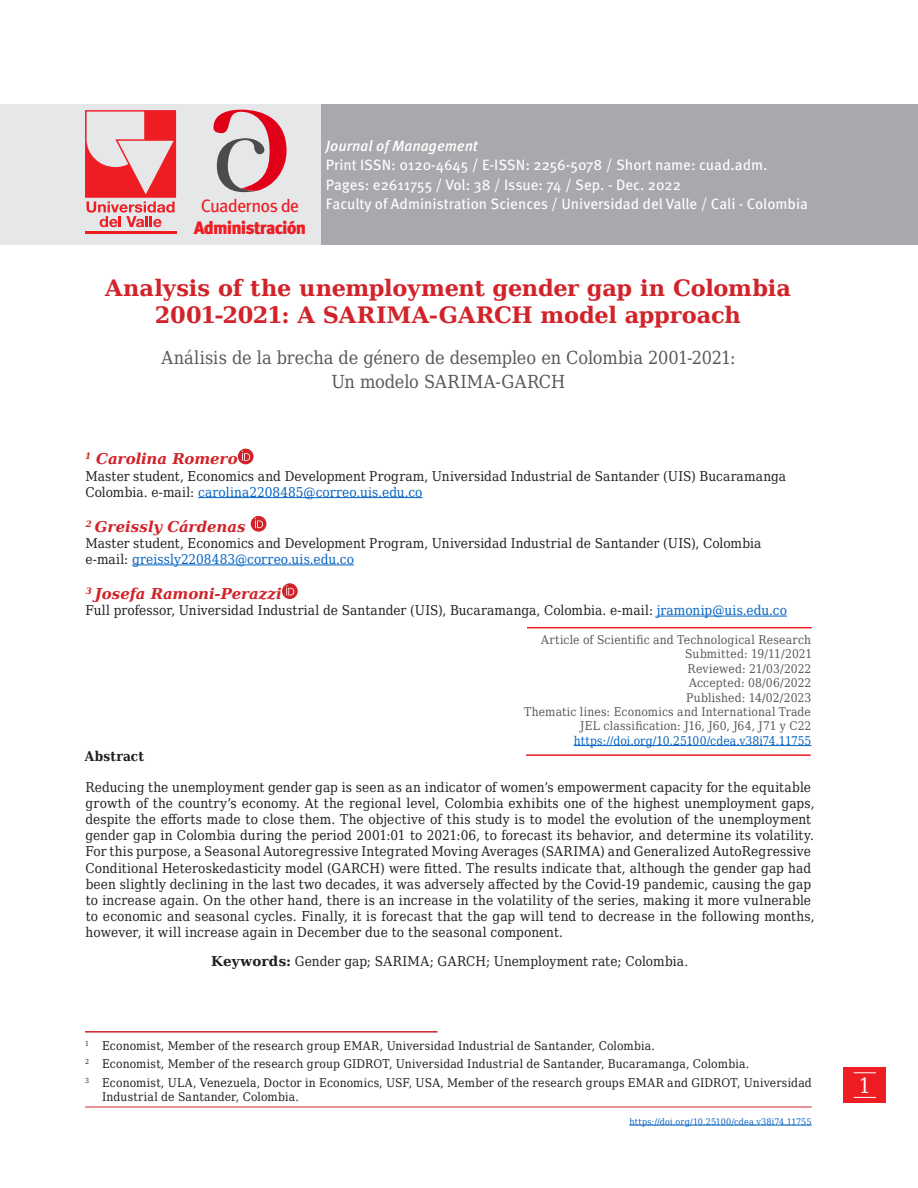
<style>
.page{position:relative;width:918px;height:1188px;background:#fff}
.page>*{position:absolute;margin:0;border:0;box-sizing:border-box;transform-origin:0 0}
.titulos-traducciones{font:700 22.5px/27px "DejaVu Serif";letter-spacing:-.015em;color:#d1232a;text-align:center}
.t1{font:21px "DejaVu Serif Condensed";color:#fff}
.titulos-traducciones-2{font:18px/24px "DejaVu Serif Condensed";letter-spacing:-.01em;color:#57585a;text-align:center}
.t2{font:900 18px "Meta Pro";letter-spacing:-.05em;color:#ee1d23}
.t3{font:18px "Meta Pro";letter-spacing:-.05em;color:#ee1d23}
.t4{font:15px "Meta Pro";color:#fff}
.autor{font:italic 700 15px "DejaVu Serif";letter-spacing:-.005em;color:#d1232a}
.t5{font:italic 500 15px "Meta Pro";color:#fff}
.info-autor{font:italic 700 15px "DejaVu Serif";letter-spacing:-.005em;color:#d1232a}
.resumenes{font:13.5px/16.2px "DejaVu Serif Condensed";letter-spacing:.01em;color:#231f20}
.info-autor-2{font:13.5px/16.2px "DejaVu Serif Condensed";letter-spacing:.005em;color:#231f20}
.fechas{font:700 13.5px "DejaVu Serif Condensed";letter-spacing:.015em;color:#231f20}
.pie-de-pagina_-_SIN{font:12px/14.4px "DejaVu Serif Condensed";letter-spacing:.015em;color:#231f20}
.fechas-2{font:12px "DejaVu Serif Condensed";letter-spacing:.01em;color:#57585a}
.pie-de-pagina{font:12px "DejaVu Serif Condensed";letter-spacing:.015em;color:#231f20}
.fechas-3{font:12px "DejaVu Serif Condensed";color:#0563c1}
.fechas-4{font:9px "DejaVu Serif Condensed";letter-spacing:.01em;color:#0563c1}
.s1{color:#0563c1}
.s2{font-family:"DejaVu Serif";font-weight:700}
</style>
<div class="page">
<div style="left:844px;top:1067px;width:42px;height:36px;background:#ee1d23"></div>
<svg style="left:854px;top:1072px;width:22px;height:1px"></svg>
<svg style="left:854px;top:1097px;width:22px;height:1px"></svg>
<hr style="left:85px;top:1107px;width:727px;height:1px;background:#d1232a">
<hr style="left:629px;top:1125px;width:183px;height:1px;background:#0563c1">
<hr style="left:198px;top:497px;width:225px;height:1px;background:#0563c1">
<hr style="left:132px;top:565px;width:222px;height:1px;background:#0563c1">
<hr style="left:657px;top:616px;width:130px;height:1px;background:#0563c1">
<hr style="left:574px;top:745px;width:237px;height:1px;background:#0563c1">
<div style="left:238px;top:449px;width:16px;height:15px;background:#d1232a;border-radius:50%"></div>
<svg style="left:242px;top:451px;width:8px;height:10px"></svg>
<svg style="left:251px;top:516px;width:15px;height:16px"></svg>
<svg style="left:255px;top:518px;width:8px;height:10px"></svg>
<svg style="left:282px;top:583px;width:16px;height:16px"></svg>
<svg style="left:286px;top:585px;width:8px;height:10px"></svg>
<hr style="left:85px;top:1031px;width:353px;height:2px;background:#d1232a">
<hr style="left:527px;top:627px;width:285px;height:1px;background:#ee1d23">
<hr style="left:526px;top:754px;width:285px;height:2px;background:#ee1d23">
<div style="left:320px;top:104px;width:598px;height:141px;background:#a8a9ad"></div>
<div style="left:0;top:104px;width:320px;height:141px;background:#e6e7e9"></div>
<hr style="left:85px;top:231px;width:91px;height:3px;background:#ee1d23">
<svg style="left:85px;top:110px;width:91px;height:117px"></svg>
<svg style="left:213px;top:110px;width:74px;height:82px"></svg>
<p class="t3" style="left:201px;top:195px;width:100px">Cuadernos de</p>
<p class="t2" style="left:194px;top:216px;width:114px">Administración</p>
<p class="t5" style="left:326px;top:136px;width:153px">Journal of Management</p>
<p class="t4" style="left:326px;top:156px;width:443px">Print ISSN: 0120-4645 / E-ISSN: 2256-5078 / Short name: cuad.adm.</p>
<p class="t4" style="left:326px;top:175px;width:357px">Pages: e2611755 / Vol: 38 / Issue: 74 / Sep. - Dec. 2022</p>
<p class="t4" style="left:326px;top:195px;width:483px">Faculty of Administration Sciences / Universidad del Valle / Cali - Colombia</p>
<p class="titulos-traducciones" style="left:105px;top:274px;width:687px">Analysis of the unemployment gender gap in Colombia<br>2001-2021: A SARIMA-GARCH model approach</p>
<p class="titulos-traducciones-2" style="left:162px;top:345px;width:576px">Análisis de la brecha de género de desempleo en Colombia 2001-2021:<br>Un modelo SARIMA-GARCH</p>
<p class="autor" style="left:85px;top:447px;width:154px"><sup>1</sup> Carolina Romero</p>
<p class="info-autor-2" style="left:85px;top:467px;width:702px">Master student, Economics and Development Program, Universidad Industrial de Santander (UIS) Bucaramanga<br>Colombia. e-mail: <span class="s1">carolina2208485@correo.uis.edu.co</span></p>
<p class="info-autor" style="left:86px;top:515px;width:161px"><sup>2</sup> Greissly Cárdenas</p>
<p class="info-autor-2" style="left:85px;top:535px;width:678px">Master student, Economics and Development Program, Universidad Industrial de Santander (UIS), Colombia e-mail: <span class="s1">greissly2208483@correo.uis.edu.co</span></p>
<p class="autor" style="left:86px;top:582px;width:198px"><sup>3</sup> Josefa Ramoni-Perazzi</p>
<p class="info-autor-2" style="left:85px;top:602px;width:703px">Full professor, Universidad Industrial de Santander (UIS), Bucaramanga, Colombia. e-mail: <span class="s1">jramonip@uis.edu.co</span></p>
<p class="fechas-2" style="left:541px;top:631px;width:271px">Article of Scientific and Technological Research</p>
<p class="fechas-2" style="left:685px;top:645px;width:128px">Submitted: 19/11/2021</p>
<p class="fechas-2" style="left:688px;top:660px;width:125px">Reviewed: 21/03/2022</p>
<p class="fechas-2" style="left:689px;top:674px;width:124px">Accepted: 08/06/2022</p>
<p class="fechas-2" style="left:686px;top:688px;width:127px">Published: 14/02/2023</p>
<p class="fechas-2" style="left:524px;top:703px;width:288px">Thematic lines: Economics and International Trade</p>
<p class="fechas-2" style="left:580px;top:717px;width:233px">JEL classification: J16, J60, J64, J71 y C22</p>
<p class="fechas-3" style="left:574px;top:732px;width:239px">https://doi.org/10.25100/cdea.v38i74.11755</p>
<p class="fechas" style="left:85px;top:746px;width:61px">Abstract</p>
<p class="resumenes" style="left:85px;top:778px;width:731px">Reducing the unemployment gender gap is seen as an indicator of women’s empowerment capacity for the equitable growth of the country’s economy. At the regional level, Colombia exhibits one of the highest unemployment gaps, despite the efforts made to close them. The objective of this study is to model the evolution of the unemployment gender gap in Colombia during the period 2001:01 to 2021:06, to forecast its behavior, and determine its volatility.<br>For this purpose, a Seasonal Autoregressive Integrated Moving Averages (SARIMA) and Generalized AutoRegressive Conditional Heteroskedasticity model (GARCH) were fitted. The results indicate that, although the gender gap had been slightly declining in the last two decades, it was adversely affected by the Covid-19 pandemic, causing the gap to increase again. On the other hand, there is an increase in the volatility of the series, making it more vulnerable to economic and seasonal cycles. Finally, it is forecast that the gap will tend to decrease in the following months, however, it will increase again in December due to the seasonal component.</p>
<p class="resumenes" style="left:211px;top:953px;width:479px"><span class="s2">Keywords:</span> Gender gap; SARIMA; GARCH; Unemployment rate; Colombia.</p>
<p class="pie-de-pagina" style="left:85px;top:1036px;width:571px"><sup>1</sup> Economist, Member of the research group EMAR, Universidad Industrial de Santander, Colombia.</p>
<p class="pie-de-pagina_-_SIN" style="left:85px;top:1056px;width:666px"><sup>2</sup> Economist, Member of the research group GIDROT, Universidad Industrial de Santander, Bucaramanga, Colombia.</p>
<p class="pie-de-pagina_-_SIN" style="left:102px;top:1075px;width:711px;text-indent:-17px"><sup>3</sup> Economist, ULA, Venezuela, Doctor in Economics, USF, USA, Member of the research groups EMAR and GIDROT, Universidad<br>Industrial de Santander, Colombia.</p>
<p class="fechas-4" style="left:629px;top:1115px;width:184px">https://doi.org/10.25100/cdea.v38i74.11755</p>
<p class="t1" style="left:859px;top:1069px;width:14px">1</p>
</div>
